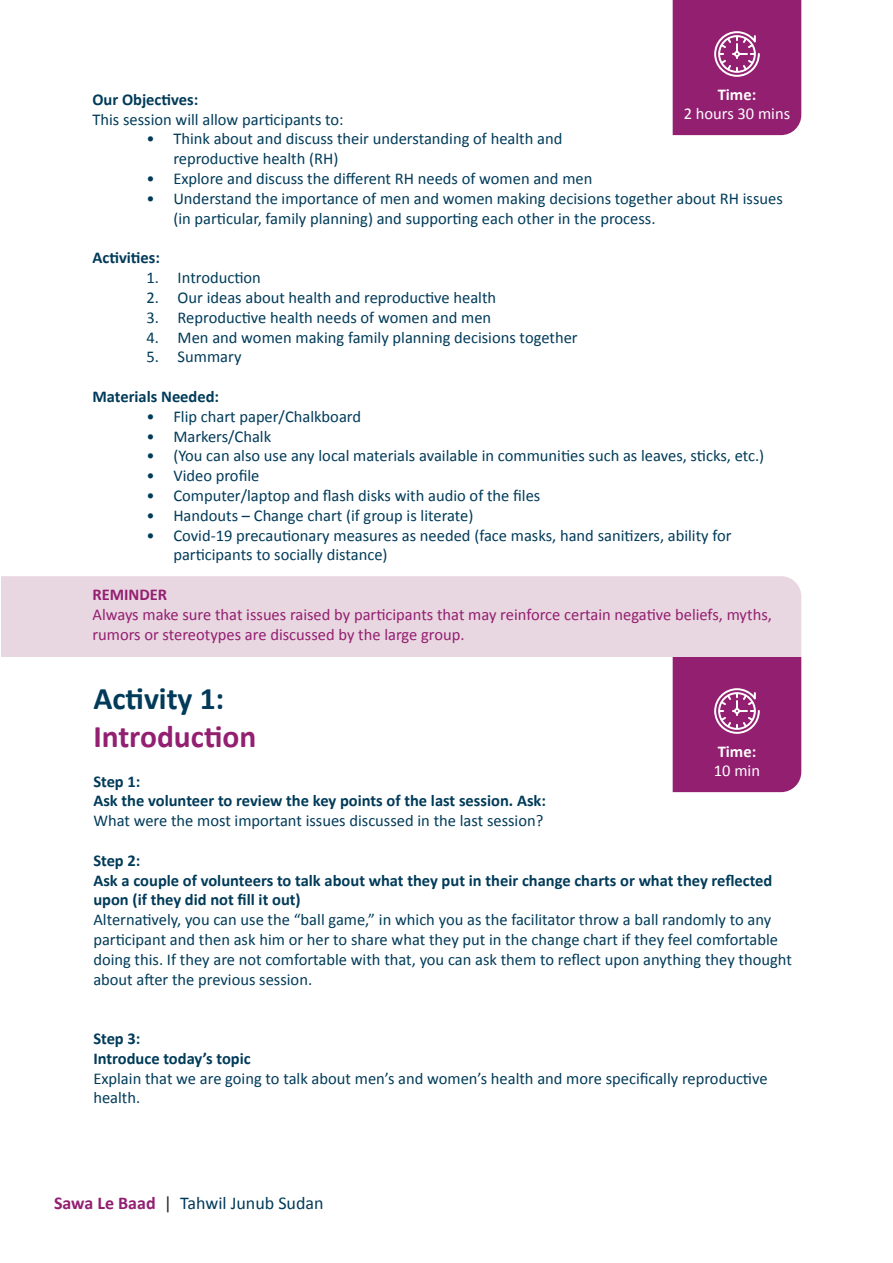
<style>
.page{position:relative;width:893px;height:1263px;background:#fff}
.page>*{position:absolute;margin:0;border:0;box-sizing:border-box;transform-origin:0 0}
.t1{font:700 31.5px "Calibri";color:#931f71}
.t2{font:700 31.5px "Calibri";color:#013b59}
.t3{font:18px "Calibri";color:#013b59}
.t4{font:16.5px/19.8px "Calibri";color:#013b59}
.t5{font:700 16.5px/19.8px "Calibri";color:#013b59}
.t6{font:16.5px/19.8px "Calibri";color:#931f71}
.t7{font:16.5px "Calibri";color:#fff}
.t8{font:700 16.5px "Calibri";color:#fff}
.t9{font:700 16.5px "Calibri";color:#931f71}
.s1{font-weight:700;color:#931f71}
.s2{color:#231f20}
</style>
<div class="page">
<div style="left:1px;top:576px;width:800px;height:81px;background:#e8d6e0"></div>
<div style="left:673px;top:0;width:128px;height:135px;background:#931f71"></div>
<div style="left:673px;top:657px;width:128px;height:135px;background:#931f71"></div>
<p class="t8" style="left:718px;top:84px;width:40px">Time:</p>
<p class="t7" style="left:684px;top:104px;width:108px">2 hours 30 mins</p>
<p class="t5" style="left:92px;top:89px;width:107px">Our Objectives:</p>
<p class="t4" style="left:92px;top:109px;width:253px">This session will allow participants to:</p>
<p class="t4" style="left:173px;top:128px;width:391px;text-indent:-27px">• Think about and discuss their understanding of health and reproductive health (RH)</p>
<p class="t4" style="left:146px;top:168px;width:447px">• Explore and discuss the different RH needs of women and men</p>
<p class="t4" style="left:173px;top:188px;width:611px;text-indent:-27px">• Understand the importance of men and women making decisions together about RH issues (in particular, family planning) and supporting each other in the process.</p>
<p class="t5" style="left:92px;top:248px;width:69px">Activities:</p>
<p class="t4" style="left:146px;top:267px;width:116px">1. Introduction</p>
<p class="t4" style="left:146px;top:287px;width:351px">2. Our ideas about health and reproductive health</p>
<p class="t4" style="left:146px;top:307px;width:346px">3. Reproductive health needs of women and men</p>
<p class="t4" style="left:146px;top:326px;width:433px">4. Men and women making family planning decisions together</p>
<p class="t4" style="left:146px;top:346px;width:97px">5. Summary</p>
<p class="t5" style="left:92px;top:386px;width:128px">Materials Needed:</p>
<p class="t4" style="left:146px;top:406px;width:216px">• Flip chart paper/Chalkboard</p>
<p class="t4" style="left:146px;top:425px;width:126px">• Markers/Chalk</p>
<p class="t4" style="left:146px;top:445px;width:619px">• (You can also use any local materials available in communities such as leaves, sticks, etc.)</p>
<p class="t4" style="left:146px;top:465px;width:114px">• Video profile</p>
<p class="t4" style="left:146px;top:485px;width:395px">• Computer/laptop and flash disks with audio of the files</p>
<p class="t4" style="left:146px;top:505px;width:328px">• Handouts – Change chart (if group is literate)</p>
<p class="t4" style="left:173px;top:524px;width:560px;text-indent:-27px">• Covid-19 precautionary measures as needed (face masks, hand sanitizers, ability for participants to socially distance)</p>
<p class="t9" style="left:92px;top:584px;width:76px">REMINDER</p>
<p class="t6" style="left:92px;top:604px;width:681px">Always make sure that issues raised by participants that may reinforce certain negative beliefs, myths, rumors or stereotypes are discussed by the large group.</p>
<p class="t2" style="left:93px;top:678px;width:132px">Activity 1:</p>
<p class="t1" style="left:93px;top:716px;width:164px">Introduction</p>
<p class="t5" style="left:93px;top:771px;width:49px">Step 1:</p>
<p class="t5" style="left:93px;top:791px;width:454px">Ask the volunteer to review the key points of the last session. Ask:</p>
<p class="t4" style="left:93px;top:810px;width:452px">What were the most important issues discussed in the last session?</p>
<p class="t5" style="left:93px;top:850px;width:49px">Step 2:</p>
<p class="t5" style="left:93px;top:870px;width:681px">Ask a couple of volunteers to talk about what they put in their change charts or what they reflected upon (if they did not fill it out)</p>
<p class="t4" style="left:93px;top:909px;width:700px">Alternatively, you can use the “ball game,” in which you as the facilitator throw a ball randomly to any participant and then ask him or her to share what they put in the change chart if they feel comfortable doing this. If they are not comfortable with that, you can ask them to reflect upon anything they thought about after the previous session.</p>
<p class="t8" style="left:718px;top:740px;width:40px">Time:</p>
<p class="t7" style="left:714px;top:761px;width:48px">10 min</p>
<p class="t5" style="left:93px;top:1028px;width:49px">Step 3:</p>
<p class="t5" style="left:93px;top:1048px;width:159px">Introduce today’s topic</p>
<p class="t4" style="left:93px;top:1067px;width:676px">Explain that we are going to talk about men’s and women’s health and more specifically reproductive health.</p>
<p class="t3" style="left:54px;top:1192px;width:271px"><span class="s1">Sawa Le Baad</span> <span class="s2">|</span> Tahwil Junub Sudan</p>
</div>
